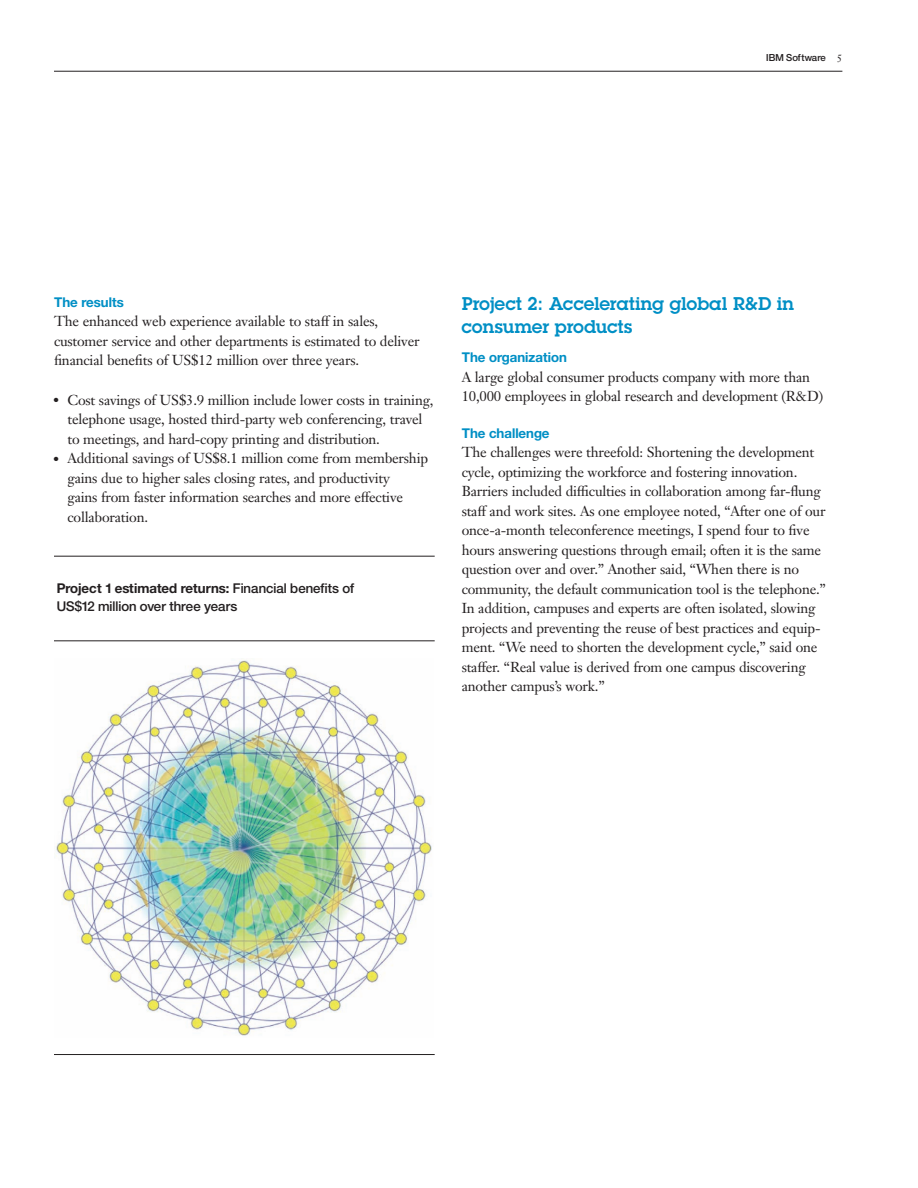
<style>
.page{position:relative;width:918px;height:1188px;background:#fff}
.page>*{position:absolute;margin:0;border:0;box-sizing:border-box;transform-origin:0 0}
.t1{font:600 18px/22.5px "Lubalinfor IBM";color:#008fc5}
.t2{font:14.25px/19.5px "Janson Text LT Pro";letter-spacing:-.015em;color:#231f20}
.t3{font:500 13.5px/18px "Helv Neuefor IBM";color:#231f20}
.t4{font:700 13.5px "Helv Neuefor IBM";color:#008fc5}
.t5{font:500 9.75px "Helv Neuefor IBM";color:#231f20}
.s1{font-family:"Janson Text";font-weight:400;font-size:10.5px}
.s2{font-weight:700}
</style>
<div class="page">
<hr style="left:54px;top:71px;width:788px;height:1px;background:#231f20">
<img style="left:56px;top:658px;width:376px;height:378px">
<hr style="left:54px;top:556px;width:381px;height:1px;background:#231f20">
<hr style="left:54px;top:640px;width:381px;height:1px;background:#231f20">
<hr style="left:54px;top:1054px;width:381px;height:1px;background:#231f20">
<p class="t5" style="left:766px;top:52px;width:78px">IBM Software <span class="s1">5</span></p>
<h2 class="t4" style="left:54px;top:294px;width:71px">The results</h2>
<p class="t2" style="left:54px;top:312px;width:367px">The enhanced web experience available to staff in sales, customer service and other departments is estimated to deliver financial benefits of US$12 million over three years.</p>
<p class="t2" style="left:68px;top:390px;width:368px;text-indent:-14px">●● Cost savings of US$3.9 million include lower costs in training, telephone usage, hosted third-party web conferencing, travel to meetings, and hard-copy printing and distribution.</p>
<p class="t2" style="left:68px;top:448px;width:362px;text-indent:-14px">●● Additional savings of US$8.1 million come from membership gains due to higher sales closing rates, and productivity<br>gains from faster information searches and more effective collaboration.</p>
<p class="t3" style="left:57px;top:579px;width:299px"><span class="s2">Project 1 estimated returns:</span> Financial benefits of<br>US$12 million over three years</p>
<h2 class="t1" style="left:462px;top:292px;width:334px">Project 2: Accelerating global R&amp;D in consumer products</h2>
<h2 class="t4" style="left:462px;top:349px;width:107px">The organization</h2>
<p class="t2" style="left:462px;top:367px;width:363px">A large global consumer products company with more than<br>10,000 employees in global research and development (R&amp;D)</p>
<h2 class="t4" style="left:462px;top:424px;width:89px">The challenge</h2>
<p class="t2" style="left:462px;top:442px;width:366px">The challenges were threefold: Shortening the development cycle, optimizing the workforce and fostering innovation.<br>Barriers included difficulties in collaboration among far-flung staff and work sites. As one employee noted, “After one of our once-a-month teleconference meetings, I spend four to five hours answering questions through email; often it is the same question over and over.” Another said, “When there is no community, the default communication tool is the telephone.” In addition, campuses and experts are often isolated, slowing projects and preventing the reuse of best practices and equip&shy;ment. “We need to shorten the development cycle,” said one staffer. “Real value is derived from one campus discovering another campus’s work.”</p>
</div>
